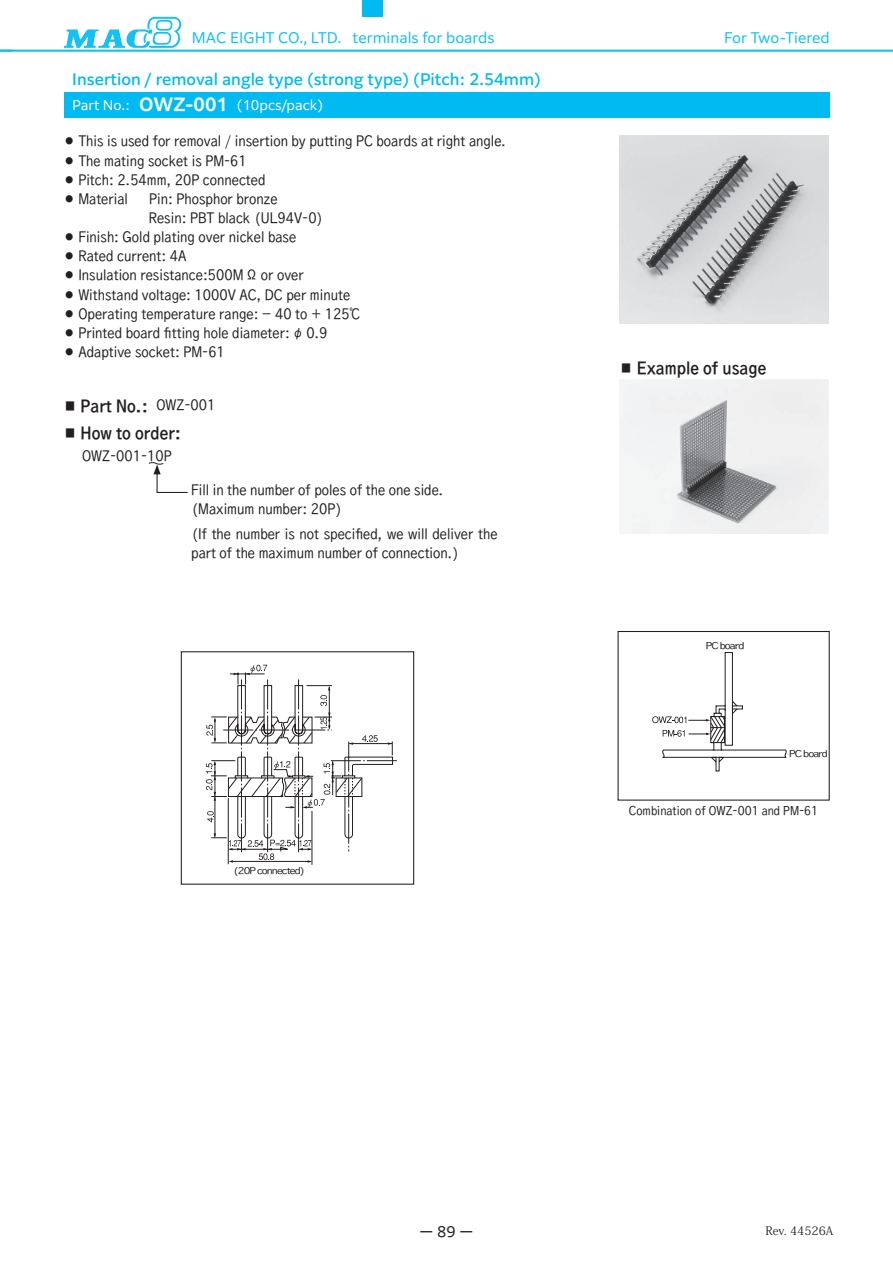
<style>
.page{position:relative;width:893px;height:1263px;background:#fff}
.page>*{position:absolute;margin:0;border:0;box-sizing:border-box;transform-origin:0 0}
.t1{font:15.9px "TB Go Std B C8";color:#231f20;scale:.8 1}
.t2{font:500 14.85px "PUD Shin Go Pr 6 N";color:#00baf1}
.t3{font:13.8px/19.2px "TB Go Std R C8";color:#231f20;scale:.8 1}
.t4{font:13.8px "PUD Shin Go Pr 6 N";color:#15c0f2}
.t5{font:13.8px "PUD Shin Go Pr 6 N";color:#231f20}
.t6{font:12.75px "PUD Shin Go Pr 6 N";color:#fff}
.t7{font:11.7px "TB Go Std R C8";color:#231f20;scale:.8 1}
.t8{font:11.7px "Koz Min Pr 6 N";color:#231f20}
.t9{font:9px "TB Go Std R C8 90 msp RKSJ H";letter-spacing:-.1em;color:#231f20}
.s1{font-family:"PUD Shin Go Pr 6 N De";font-weight:700;font-size:16.95px}
.s2{font-family:"TB Go Std R C8";font-size:13.8px}
</style>
<div class="page">
<hr style="left:0;top:50px;width:893px;height:2px;background:#15c0f2">
<svg style="left:64px;top:17px;width:117px;height:31px"></svg>
<div style="left:362px;top:0;width:21px;height:17px;background:#00baf1"></div>
<img style="left:620px;top:135px;width:209px;height:189px">
<img style="left:620px;top:380px;width:209px;height:153px">
<div style="left:64px;top:92px;width:766px;height:26px;background:#00baf1"></div>
<svg style="left:206px;top:665px;width:191px;height:200px"></svg>
<div style="left:181px;top:651px;width:233px;height:234px;border:1px solid #231f20"></div>
<svg style="left:652px;top:652px;width:135px;height:120px"></svg>
<div style="left:618px;top:631px;width:212px;height:170px;border:1px solid #231f20"></div>
<svg style="left:148px;top:462px;width:40px;height:31px"></svg>
<p class="t4" style="left:192px;top:31px;width:304px">MAC EIGHT CO., LTD. terminals for boards</p>
<p class="t4" style="left:724px;top:31px;width:107px">For Two-Tiered</p>
<p class="t2" style="left:72px;top:71px;width:470px">Insertion / removal angle type (strong type) (Pitch: 2.54mm)</p>
<p class="t6" style="left:72px;top:98px;width:252px">Part No.: <span class="s1">OWZ-001</span> (10pcs/pack)</p>
<p class="t3" style="left:64px;top:131px;width:554px">● This is used for removal / insertion by putting PC boards at right angle.</p>
<p class="t3" style="left:64px;top:150px;width:230px">● The mating socket is PM-61</p>
<p class="t3" style="left:64px;top:170px;width:254px">● Pitch: 2.54mm, 20P connected</p>
<p class="t3" style="left:64px;top:189px;width:82px">● Material</p>
<p class="t3" style="left:149px;top:189px;width:220px">Pin: Phosphor bronze<br>Resin: PBT black (UL94V-0)</p>
<p class="t3" style="left:64px;top:227px;width:292px">● Finish: Gold plating over nickel base</p>
<p class="t3" style="left:64px;top:246px;width:155px">● Rated current: 4A</p>
<p class="t3" style="left:64px;top:265px;width:301px">● Insulation resistance:500M Ω or over</p>
<p class="t3" style="left:64px;top:284px;width:360px">● Withstand voltage: 1000V AC, DC per minute</p>
<p class="t3" style="left:64px;top:304px;width:373px">● Operating temperature range: − 40 to ＋ 125℃</p>
<p class="t3" style="left:64px;top:323px;width:331px">● Printed board fitting hole diameter: φ 0.9</p>
<p class="t3" style="left:64px;top:342px;width:203px">● Adaptive socket: PM-61</p>
<p class="t1" style="left:64px;top:397px;width:191px">■ Part No.: <span class="s2">OWZ-001</span></p>
<p class="t1" style="left:64px;top:424px;width:148px">■ How to order:</p>
<p class="t3" style="left:82px;top:446px;width:114px">OWZ-001-10P</p>
<p class="t3" style="left:191px;top:480px;width:317px">Fill in the number of poles of the one side. (Maximum number: 20P)</p>
<p class="t3" style="left:191px;top:523px;width:384px">(If the number is not specified, we will deliver the part of the maximum number of connection.)</p>
<p class="t9" style="left:233px;top:863px;width:74px">(20P connected)</p>
<p class="t1" style="left:620px;top:359px;width:184px">■ Example of usage</p>
<p class="t9" style="left:706px;top:638px;width:40px">PC board</p>
<p class="t9" style="left:789px;top:746px;width:40px">PC board</p>
<p class="t7" style="left:629px;top:800px;width:238px">Combination of OWZ-001 and PM-61</p>
<p class="t5" style="left:420px;top:1224px;width:55px">ー 89 ー</p>
<p class="t8" style="left:765px;top:1224px;width:70px">Rev. 44526A</p>
</div>
